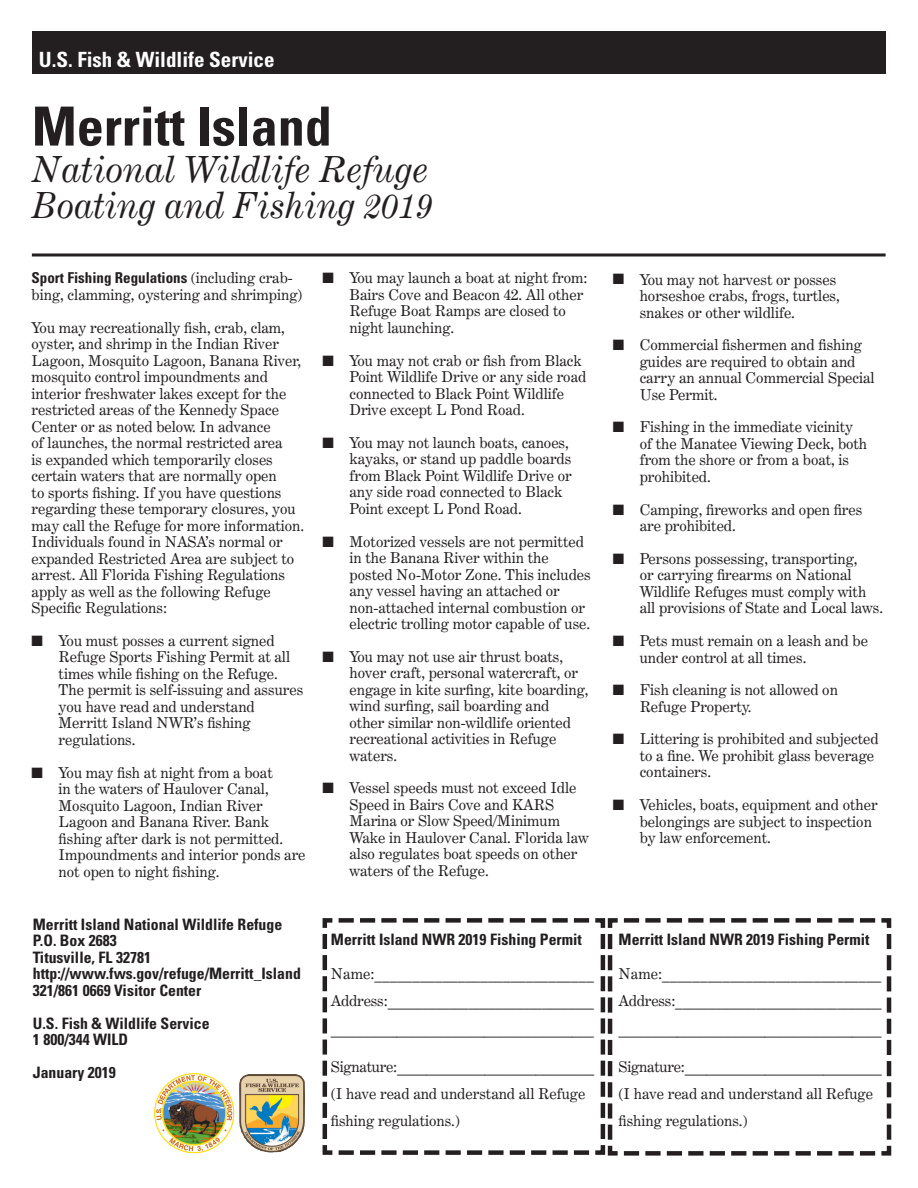
<style>
.page{position:relative;width:918px;height:1188px;background:#fff}
.page>*{position:absolute;margin:0;border:0;box-sizing:border-box;transform-origin:0 0}
.t1{font:700 condensed 54px "Univers";color:#231f20}
.t2{font:italic 36px "Century Expanded BT";color:#231f20}
.t3{font:700 condensed 21px "Univers";color:#fff}
.bold_sub{font:700 condensed 15.75px "Univers";color:#231f20}
.body{font:15px/16.5px "Century Expanded BT";color:#231f20}
.s1{font-family:"Univers";font-weight:700;font-stretch:condensed}
</style>
<div class="page">
<div style="left:32px;top:32px;width:854px;height:42px;background:#231f20"></div>
<hr style="left:32px;top:254px;width:854px;height:2px;background:#231f20">
<img style="left:154px;top:1073px;width:150px;height:81px">
<svg style="left:322px;top:918px;width:284px;height:237px"></svg>
<svg style="left:601px;top:931px;width:5px;height:212px"></svg>
<svg style="left:607px;top:918px;width:285px;height:238px"></svg>
<p class="t3" style="left:39px;top:47px;width:237px">U.S. Fish &amp; Wildlife Service</p>
<p class="t1" style="left:32px;top:93px;width:301px">Merritt Island</p>
<p class="t2" style="left:32px;top:147px;width:398px">National Wildlife Refuge</p>
<p class="t2" style="left:32px;top:183px;width:403px">Boating and Fishing 2019</p>
<p class="body" style="left:32px;top:270px;width:272px"><span class="s1">Sport Fishing Regulations</span> (including crab&shy;bing, clamming, oystering and shrimping)</p>
<p class="body" style="left:32px;top:319px;width:274px">You may recreationally fish, crab, clam, oyster, and shrimp in the Indian River Lagoon, Mosquito Lagoon, Banana River, mosquito control impoundments and interior freshwater lakes except for the restricted areas of the Kennedy Space Center or as noted below. In advance<br>of launches, the normal restricted area<br>is expanded which temporarily closes certain waters that are normally open<br>to sports fishing. If you have questions regarding these temporary closures, you may call the Refuge for more information.<br>Individuals found in NASA’s normal or expanded Restricted Area are subject to arrest. All Florida Fishing Regulations apply as well as the following Refuge Specific Regulations:</p>
<p class="body" style="left:59px;top:632px;width:246px;text-indent:-27px">■ You must posses a current signed<br>Refuge Sports Fishing Permit at all times while fishing on the Refuge.<br>The permit is self-issuing and assures you have read and understand<br>Merritt Island NWR’s fishing regulations.</p>
<p class="body" style="left:59px;top:764px;width:248px;text-indent:-27px">■ You may fish at night from a boat<br>in the waters of Haulover Canal,<br>Mosquito Lagoon, Indian River<br>Lagoon and Banana River. Bank fishing after dark is not permitted.<br>Impoundments and interior ponds are not open to night fishing.</p>
<p class="bold_sub" style="left:33px;top:914px;width:251px">Merritt Island National Wildlife Refuge</p>
<p class="bold_sub" style="left:33px;top:931px;width:85px">P.O. Box 2683</p>
<p class="bold_sub" style="left:33px;top:947px;width:120px">Titusville, FL 32781</p>
<p class="bold_sub" style="left:33px;top:964px;width:270px">http://www.fws.gov/refuge/Merritt_Island</p>
<p class="bold_sub" style="left:33px;top:980px;width:170px">321/861 0669 Visitor Center</p>
<p class="bold_sub" style="left:33px;top:1013px;width:178px">U.S. Fish &amp; Wildlife Service</p>
<p class="bold_sub" style="left:33px;top:1030px;width:97px">1 800/344 WILD</p>
<p class="bold_sub" style="left:33px;top:1063px;width:85px">January 2019</p>
<p class="body" style="left:350px;top:270px;width:239px;text-indent:-27px">■ You may launch a boat at night from:<br>Bairs Cove and Beacon 42. All other<br>Refuge Boat Ramps are closed to night launching.</p>
<p class="body" style="left:350px;top:352px;width:238px;text-indent:-27px">■ You may not crab or fish from Black<br>Point Wildlife Drive or any side road connected to Black Point Wildlife<br>Drive except L Pond Road.</p>
<p class="body" style="left:350px;top:434px;width:224px;text-indent:-27px">■ You may not launch boats, canoes, kayaks, or stand up paddle boards from Black Point Wildlife Drive or any side road connected to Black<br>Point except L Pond Road.</p>
<p class="body" style="left:323px;top:533px;width:263px;text-align:center">■ Motorized vessels are not permitted in the Banana River within the</p>
<p class="body" style="left:350px;top:566px;width:243px">posted No-Motor Zone. This includes any vessel having an attached or non-attached internal combustion or electric trolling motor capable of use.</p>
<p class="body" style="left:350px;top:648px;width:241px;text-indent:-27px">■ You may not use air thrust boats, hover craft, personal watercraft, or engage in kite surfing, kite boarding, wind surfing, sail boarding and<br>other similar non-wildlife oriented recreational activities in Refuge waters.</p>
<p class="body" style="left:350px;top:780px;width:241px;text-indent:-27px">■ Vessel speeds must not exceed Idle<br>Speed in Bairs Cove and KARS<br>Marina or Slow Speed/Minimum<br>Wake in Haulover Canal. Florida law also regulates boat speeds on other waters of the Refuge.</p>
<p class="bold_sub" style="left:331px;top:929px;width:253px">Merritt Island NWR 2019 Fishing Permit</p>
<p class="body" style="left:331px;top:965px;width:264px">Name:_____________________________</p>
<p class="body" style="left:331px;top:993px;width:265px">Address:____________________________</p>
<p class="body" style="left:331px;top:1020px;width:265px">____________________________________</p>
<p class="body" style="left:331px;top:1058px;width:265px">Signature:___________________________</p>
<p class="body" style="left:331px;top:1085px;width:256px">(I have read and understand all Refuge</p>
<p class="body" style="left:331px;top:1113px;width:131px">fishing regulations.)</p>
<p class="body" style="left:640px;top:271px;width:202px;text-indent:-27px">■ You may not harvest or posses horseshoe crabs, frogs, turtles, snakes or other wildlife.</p>
<p class="body" style="left:640px;top:336px;width:236px;text-indent:-27px">■ Commercial fishermen and fishing guides are required to obtain and carry an annual Commercial Special<br>Use Permit.</p>
<p class="body" style="left:640px;top:419px;width:229px;text-indent:-27px">■ Fishing in the immediate vicinity of the Manatee Viewing Deck, both from the shore or from a boat, is prohibited.</p>
<p class="body" style="left:640px;top:501px;width:224px;text-indent:-27px">■ Camping, fireworks and open fires are prohibited.</p>
<p class="body" style="left:640px;top:550px;width:245px;text-indent:-27px">■ Persons possessing, transporting,<br>or carrying firearms on National Wildlife Refuges must comply with all provisions of State and Local laws.</p>
<p class="body" style="left:640px;top:632px;width:230px;text-indent:-27px">■ Pets must remain on a leash and be under control at all times.</p>
<p class="body" style="left:640px;top:681px;width:200px;text-indent:-27px">■ Fish cleaning is not allowed on<br>Refuge Property.</p>
<p class="body" style="left:640px;top:731px;width:241px;text-indent:-27px">■ Littering is prohibited and subjected to a fine. We prohibit glass beverage containers.</p>
<p class="body" style="left:640px;top:796px;width:239px;text-indent:-27px">■ Vehicles, boats, equipment and other belongings are subject to inspection by law enforcement.</p>
<p class="bold_sub" style="left:619px;top:929px;width:253px">Merritt Island NWR 2019 Fishing Permit</p>
<p class="body" style="left:619px;top:965px;width:264px">Name:_____________________________</p>
<p class="body" style="left:619px;top:993px;width:265px">Address:____________________________</p>
<p class="body" style="left:619px;top:1020px;width:265px">____________________________________</p>
<p class="body" style="left:619px;top:1058px;width:265px">Signature:___________________________</p>
<p class="body" style="left:619px;top:1085px;width:256px">(I have read and understand all Refuge</p>
<p class="body" style="left:619px;top:1113px;width:131px">fishing regulations.)</p>
</div>
